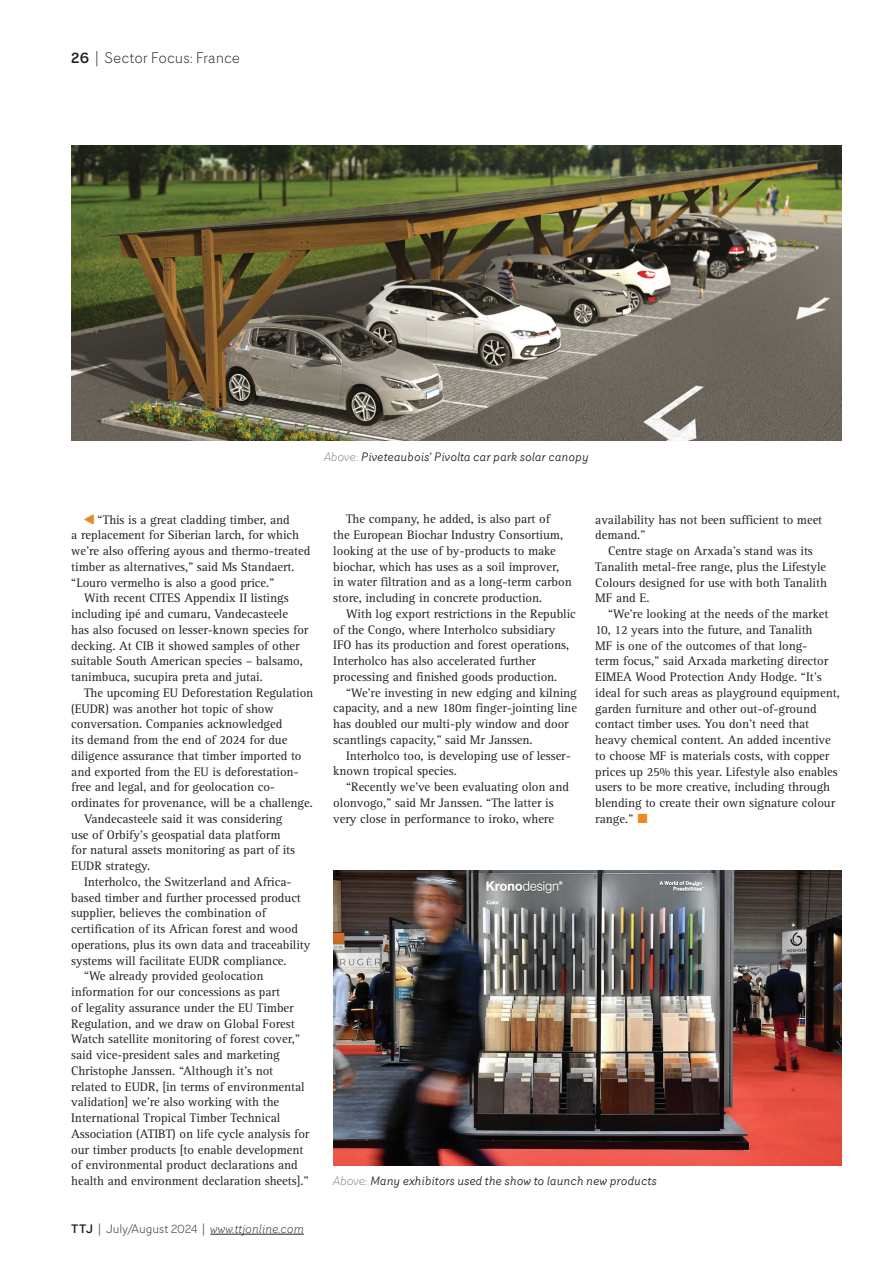
<style>
.page{position:relative;width:894px;height:1267px;background:#fff}
.page>*{position:absolute;margin:0;border:0;box-sizing:border-box;transform-origin:0 0}
.t1{font:300 15px "Router";letter-spacing:-.005em;color:#231f20}
.t2{font:12.75px/15.8px "Rotis Serif Std";letter-spacing:-.005em;color:#231f20}
.t3{font:italic 12px "Router";letter-spacing:-.01em;color:#231f20}
.t4{font:300 12px "Router";color:#231f20}
.s1{font-weight:500}
.s2{font-weight:200}
.s3{font-family:"Router";font-weight:500;color:#ec8922}
.s4{font-style:italic}
</style>
<div class="page">
<hr style="left:210px;top:1233px;width:94px;height:1px;background:#231f20">
<img style="left:71px;top:145px;width:770px;height:295px">
<img style="left:333px;top:870px;width:508px;height:295px">
<p class="t1" style="left:71px;top:47px;width:170px"><span class="s1">26</span> | Sector Focus: France</p>
<p class="t3" style="left:324px;top:447px;width:266px"><span class="s2">Above:</span> Piveteaubois’ Pivolta car park solar canopy</p>
<p class="t2" style="left:84px;top:512px;width:207px"><span class="s3">◄</span> “This is a great cladding timber, and</p>
<p class="t2" style="left:71px;top:527px;width:229px">a replacement for Siberian larch, for which</p>
<p class="t2" style="left:71px;top:543px;width:240px">we’re also offering ayous and thermo-treated</p>
<p class="t2" style="left:71px;top:559px;width:225px">timber as alternatives,” said Ms Standaert.</p>
<p class="t2" style="left:71px;top:575px;width:204px">“Louro vermelho is also a good price.”</p>
<p class="t2" style="left:84px;top:590px;width:206px">With recent CITES Appendix II listings</p>
<p class="t2" style="left:71px;top:606px;width:218px">including ipé and cumaru, Vandecasteele</p>
<p class="t2" style="left:71px;top:622px;width:238px">has also focused on lesser-known species for</p>
<p class="t2" style="left:71px;top:638px;width:230px">decking. At CIB it showed samples of other</p>
<p class="t2" style="left:71px;top:653px;width:233px">suitable South American species – balsamo,</p>
<p class="t2" style="left:71px;top:669px;width:193px">tanimbuca, sucupira preta and jutai.</p>
<p class="t2" style="left:84px;top:685px;width:231px">The upcoming EU Deforestation Regulation</p>
<p class="t2" style="left:71px;top:701px;width:204px">(EUDR) was another hot topic of show</p>
<p class="t2" style="left:71px;top:716px;width:212px">conversation. Companies acknowledged</p>
<p class="t2" style="left:71px;top:732px;width:218px">its demand from the end of 2024 for due</p>
<p class="t2" style="left:71px;top:748px;width:232px">diligence assurance that timber imported to</p>
<p class="t2" style="left:71px;top:764px;width:229px">and exported from the EU is deforestation-</p>
<p class="t2" style="left:71px;top:779px;width:205px">free and legal, and for geolocation co-</p>
<p class="t2" style="left:71px;top:795px;width:243px">ordinates for provenance, will be a challenge.</p>
<p class="t2" style="left:84px;top:811px;width:200px">Vandecasteele said it was considering</p>
<p class="t2" style="left:71px;top:827px;width:211px">use of Orbify’s geospatial data platform</p>
<p class="t2" style="left:71px;top:842px;width:225px">for natural assets monitoring as part of its</p>
<p class="t2" style="left:71px;top:858px;width:80px">EUDR strategy.</p>
<p class="t2" style="left:84px;top:874px;width:209px">Interholco, the Switzerland and Africa-</p>
<p class="t2" style="left:71px;top:890px;width:231px">based timber and further processed product</p>
<p class="t2" style="left:71px;top:905px;width:196px">supplier, believes the combination of</p>
<p class="t2" style="left:71px;top:921px;width:228px">certification of its African forest and wood</p>
<p class="t2" style="left:71px;top:937px;width:240px">operations, plus its own data and traceability</p>
<p class="t2" style="left:71px;top:953px;width:217px">systems will facilitate EUDR compliance.</p>
<p class="t2" style="left:84px;top:968px;width:181px">“We already provided geolocation</p>
<p class="t2" style="left:71px;top:984px;width:210px">information for our concessions as part</p>
<p class="t2" style="left:71px;top:1000px;width:224px">of legality assurance under the EU Timber</p>
<p class="t2" style="left:71px;top:1016px;width:225px">Regulation, and we draw on Global Forest</p>
<p class="t2" style="left:71px;top:1031px;width:230px">Watch satellite monitoring of forest cover,”</p>
<p class="t2" style="left:71px;top:1047px;width:210px">said vice-president sales and marketing</p>
<p class="t2" style="left:71px;top:1063px;width:203px">Christophe Janssen. “Although it’s not</p>
<p class="t2" style="left:71px;top:1079px;width:235px">related to EUDR, [in terms of environmental</p>
<p class="t2" style="left:71px;top:1094px;width:209px">validation] we’re also working with the</p>
<p class="t2" style="left:71px;top:1110px;width:210px">International Tropical Timber Technical</p>
<p class="t2" style="left:71px;top:1126px;width:239px">Association (ATIBT) on life cycle analysis for</p>
<p class="t2" style="left:71px;top:1141px;width:234px">our timber products [to enable development</p>
<p class="t2" style="left:71px;top:1157px;width:228px">of environmental product declarations and</p>
<p class="t2" style="left:71px;top:1173px;width:239px">health and environment declaration sheets].”</p>
<p class="t4" style="left:71px;top:1219px;width:234px"><span class="s1">TTJ</span> | July/August 2024 | <span class="s4">www.ttjonline.com</span></p>
<p class="t2" style="left:333px;top:511px;width:240px;text-indent:13px">The company, he added, is also part of<br>the European Biochar Industry Consortium, looking at the use of by-products to make biochar, which has uses as a soil improver, in water filtration and as a long-term carbon store, including in concrete production.</p>
<p class="t2" style="left:333px;top:606px;width:244px;text-indent:13px">With log export restrictions in the Republic of the Congo, where Interholco subsidiary IFO has its production and forest operations, Interholco has also accelerated further processing and finished goods production.</p>
<p class="t2" style="left:333px;top:685px;width:245px;text-indent:13px">“We’re investing in new edging and kilning capacity, and a new 180m finger-jointing line has doubled our multi-ply window and door scantlings capacity,” said Mr Janssen.</p>
<p class="t2" style="left:333px;top:748px;width:239px;text-indent:13px">Interholco too, is developing use of lesser&shy;known tropical species.</p>
<p class="t2" style="left:333px;top:779px;width:237px;text-indent:13px">“Recently we’ve been evaluating olon and olonvogo,” said Mr Janssen. “The latter is very close in performance to iroko, where</p>
<p class="t2" style="left:595px;top:512px;width:228px">availability has not been sufficient to meet demand.”</p>
<p class="t2" style="left:595px;top:543px;width:233px;text-indent:13px">Centre stage on Arxada’s stand was its Tanalith metal-free range, plus the Lifestyle Colours designed for use with both Tanalith MF and E.</p>
<p class="t2" style="left:595px;top:606px;width:246px;text-indent:13px">“We’re looking at the needs of the market 10, 12 years into the future, and Tanalith<br>MF is one of the outcomes of that long-<br>term focus,” said Arxada marketing director EIMEA Wood Protection Andy Hodge. “It’s ideal for such areas as playground equipment, garden furniture and other out-of-ground contact timber uses. You don’t need that heavy chemical content. An added incentive to choose MF is materials costs, with copper prices up 25% this year. Lifestyle also enables users to be more creative, including through blending to create their own signature colour range.” <span class="s3">■</span></p>
<p class="t3" style="left:333px;top:1172px;width:325px"><span class="s2">Above:</span> Many exhibitors used the show to launch new products</p>
</div>
